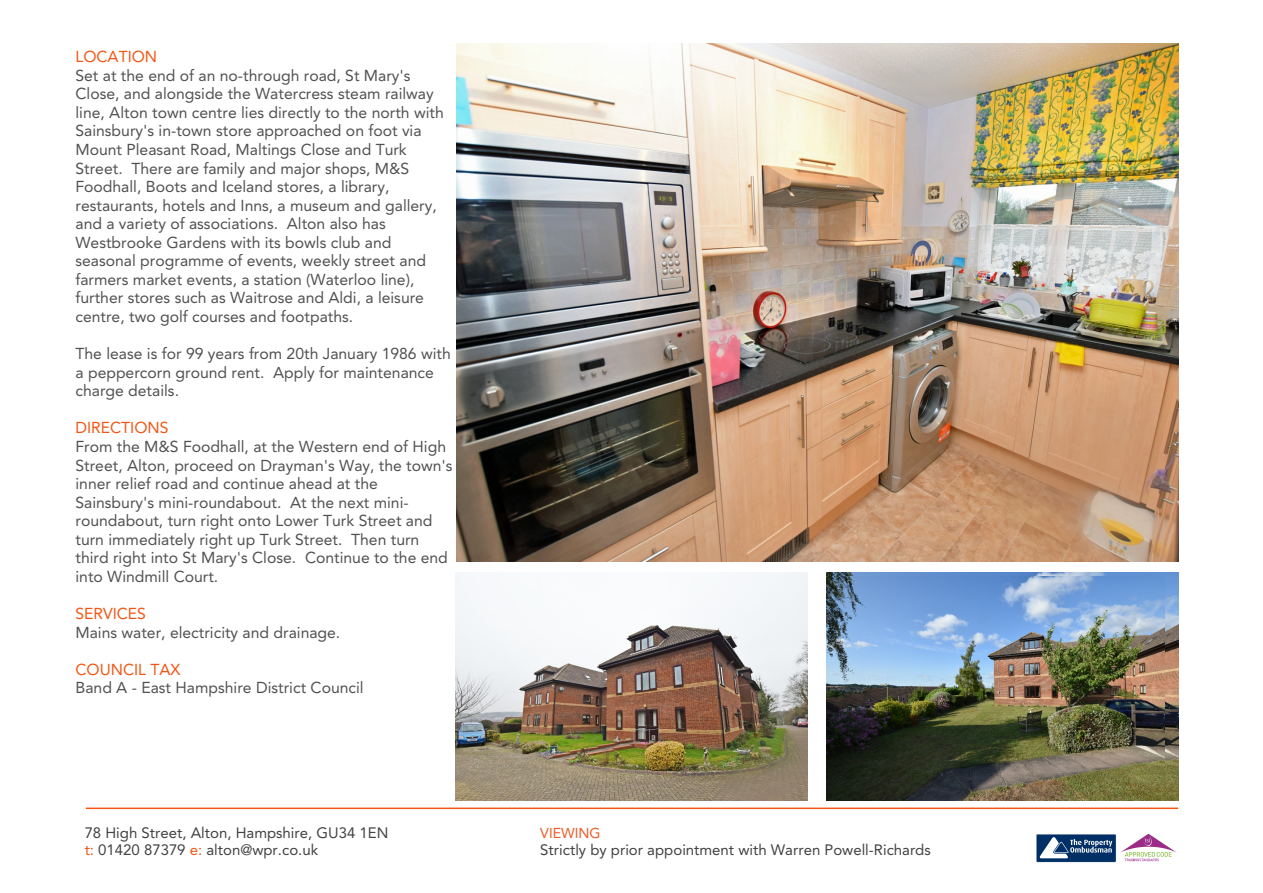
<style>
.page{position:relative;width:1263px;height:893px;background:#fff}
.page>*{position:absolute;margin:0;border:0;box-sizing:border-box;transform-origin:0 0}
.t1{font:15.75px/18.6px "Avenir LT Std";color:#515151}
.t2{font:15.75px "Avenir LT Std";color:#f25513}
.t3{font:15px/17.7px "Avenir LT Std";color:#424242}
.t4{font:14.25px "Avenir LT Std";color:#eb5b25}
.s1{color:#f25513}
</style>
<div class="page">
<img style="left:456px;top:572px;width:351px;height:229px">
<img style="left:827px;top:572px;width:351px;height:229px">
<img style="left:456px;top:44px;width:722px;height:517px">
<hr style="left:86px;top:807px;width:1092px;height:2px;background:#f25513">
<svg style="left:1036px;top:834px;width:140px;height:28px"></svg>
<img style="left:827px;top:576px;width:337px;height:225px">
<p class="t2" style="left:75px;top:50px;width:83px">LOCATION</p>
<p class="t1" style="left:75px;top:67px;width:370px">Set at the end of an no-through road, St Mary's Close, and alongside the Watercress steam railway line, Alton town centre lies directly to the north with Sainsbury's in-town store approached on foot via Mount Pleasant Road, Maltings Close and Turk Street. There are family and major shops, M&amp;S Foodhall, Boots and Iceland stores, a library, restaurants, hotels and Inns, a museum and gallery, and a variety of associations. Alton also has Westbrooke Gardens with its bowls club and seasonal programme of events, weekly street and farmers market events, a station (Waterloo line), further stores such as Waitrose and Aldi, a leisure centre, two golf courses and footpaths.</p>
<p class="t1" style="left:75px;top:346px;width:377px">The lease is for 99 years from 20th January 1986 with a peppercorn ground rent. Apply for maintenance charge details.</p>
<p class="t2" style="left:75px;top:422px;width:95px">DIRECTIONS</p>
<p class="t1" style="left:75px;top:439px;width:379px">From the M&amp;S Foodhall, at the Western end of High Street, Alton, proceed on Drayman's Way, the town's inner relief road and continue ahead at the Sainsbury's mini-roundabout. At the next mini&shy;roundabout, turn right onto Lower Turk Street and turn immediately right up Turk Street. Then turn third right into St Mary's Close. Continue to the end into Windmill Court.</p>
<p class="t2" style="left:75px;top:607px;width:72px">SERVICES</p>
<p class="t1" style="left:75px;top:624px;width:266px">Mains water, electricity and drainage.</p>
<p class="t2" style="left:75px;top:663px;width:107px">COUNCIL TAX</p>
<p class="t1" style="left:75px;top:680px;width:290px">Band A - East Hampshire District Council</p>
<p class="t3" style="left:85px;top:825px;width:305px">78 High Street, Alton, Hampshire, GU34 1EN <span class="s1">t:</span> 01420 87379 <span class="s1">e:</span> alton@wpr.co.uk</p>
<p class="t4" style="left:540px;top:827px;width:62px">VIEWING</p>
<p class="t3" style="left:540px;top:842px;width:392px">Strictly by prior appointment with Warren Powell-Richards</p>
</div>
